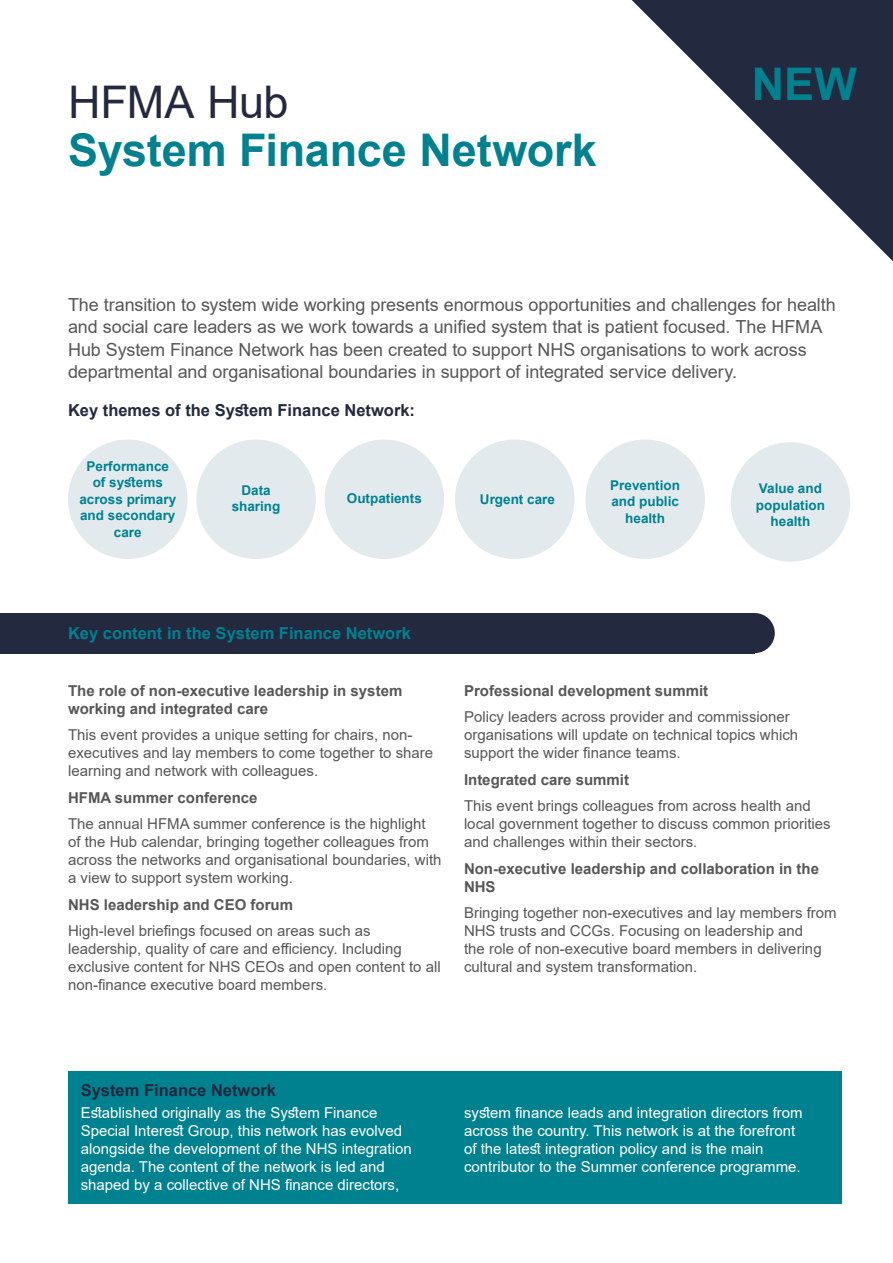
<style>
.page{position:relative;width:893px;height:1263px;background:#fff}
.page>*{position:absolute;margin:0;border:0;box-sizing:border-box;transform-origin:0 0}
.t1{font:700 45px "Arial";letter-spacing:-.005em;color:#008190}
.t2{font:45px "Arial";letter-spacing:-.005em;color:#23293e}
.t3{font:18px/22.5px "Arial";letter-spacing:-.005em;color:#575756}
.t4{font:700 16.5px "Arial";color:#23293e}
.t5{font:700 16.5px "Arial";color:#008190}
.t6{font:15px/18px "Arial";color:#575756}
.t7{font:15px/18px "Arial";color:#fff}
.t8{font:700 15px/18px "Arial";color:#575756}
.t9{font:700 13.5px/16.5px "Arial";color:#008190;text-align:center}
</style>
<div class="page">
<div style="left:0;top:613px;width:755px;height:40px;background:#23293e"></div>
<div style="left:735px;top:613px;width:40px;height:40px;background:#23293e;border-radius:50%"></div>
<svg style="left:632px;top:0;width:261px;height:261px"></svg>
<div style="left:68px;top:1071px;width:774px;height:133px;background:#008190"></div>
<div style="left:68px;top:439px;width:120px;height:120px;background:#e2eaee;border-radius:50%"></div>
<div style="left:196px;top:439px;width:120px;height:120px;background:#e2eaee;border-radius:50%"></div>
<div style="left:325px;top:439px;width:119px;height:120px;background:#e2eaee;border-radius:50%"></div>
<div style="left:455px;top:439px;width:119px;height:120px;background:#e2eaee;border-radius:50%"></div>
<div style="left:585px;top:439px;width:120px;height:120px;background:#e2eaee;border-radius:50%"></div>
<div style="left:731px;top:442px;width:119px;height:120px;background:#e2eaee;border-radius:50%"></div>
<h1 class="t2" style="left:68px;top:71px;width:222px">HFMA Hub</h1>
<h1 class="t1" style="left:68px;top:118px;width:530px">System Finance Network</h1>
<h1 class="t1" style="left:752px;top:53px;width:106px">NEW</h1>
<p class="t3" style="left:68px;top:293px;width:769px">The transition to system wide working presents enormous opportunities and challenges for health and social care leaders as we work towards a unified system that is patient focused. The HFMA Hub System Finance Network has been created to support NHS organisations to work across departmental and organisational boundaries in support of integrated service delivery.</p>
<p class="t4" style="left:68px;top:399px;width:349px">Key themes of the System Finance Network:</p>
<p class="t9" style="left:79px;top:458px;width:98px">Performance of systems across primary and secondary care</p>
<p class="t9" style="left:232px;top:482px;width:50px">Data sharing</p>
<p class="t9" style="left:347px;top:490px;width:77px">Outpatients</p>
<p class="t9" style="left:480px;top:492px;width:77px">Urgent care</p>
<p class="t5" style="left:68px;top:621px;width:344px">Key content in the System Finance Network</p>
<p class="t9" style="left:610px;top:477px;width:71px">Prevention and public health</p>
<p class="t9" style="left:756px;top:480px;width:70px">Value and population health</p>
<p class="t8" style="left:68px;top:682px;width:336px">The role of non-executive leadership in system working and integrated care</p>
<p class="t6" style="left:68px;top:726px;width:367px">This event provides a unique setting for chairs, non&shy;executives and lay members to come together to share learning and network with colleagues.</p>
<p class="t8" style="left:68px;top:789px;width:191px">HFMA summer conference</p>
<p class="t6" style="left:68px;top:815px;width:375px">The annual HFMA summer conference is the highlight of the Hub calendar, bringing together colleagues from across the networks and organisational boundaries, with a view to support system working.</p>
<p class="t8" style="left:68px;top:896px;width:227px">NHS leadership and CEO forum</p>
<p class="t6" style="left:68px;top:922px;width:374px">High-level briefings focused on areas such as leadership, quality of care and efficiency. Including exclusive content for NHS CEOs and open content to all non-finance executive board members.</p>
<p class="t8" style="left:464px;top:682px;width:246px">Professional development summit</p>
<p class="t6" style="left:464px;top:708px;width:336px">Policy leaders across provider and commissioner organisations will update on technical topics which support the wider finance teams.</p>
<p class="t8" style="left:464px;top:771px;width:167px">Integrated care summit</p>
<p class="t6" style="left:464px;top:797px;width:368px">This event brings colleagues from across health and local government together to discuss common priorities and challenges within their sectors.</p>
<p class="t8" style="left:464px;top:860px;width:357px">Non-executive leadership and collaboration in the<br>NHS</p>
<p class="t6" style="left:464px;top:904px;width:374px">Bringing together non-executives and lay members from NHS trusts and CCGs. Focusing on leadership and<br>the role of non-executive board members in delivering cultural and system transformation.</p>
<p class="t4" style="left:81px;top:1078px;width:197px">System Finance Network</p>
<p class="t7" style="left:81px;top:1104px;width:333px">Established originally as the System Finance Special Interest Group, this network has evolved alongside the development of the NHS integration agenda. The content of the network is led and shaped by a collective of NHS finance directors,</p>
<p class="t7" style="left:464px;top:1104px;width:340px">system finance leads and integration directors from across the country. This network is at the forefront of the latest integration policy and is the main contributor to the Summer conference programme.</p>
</div>
